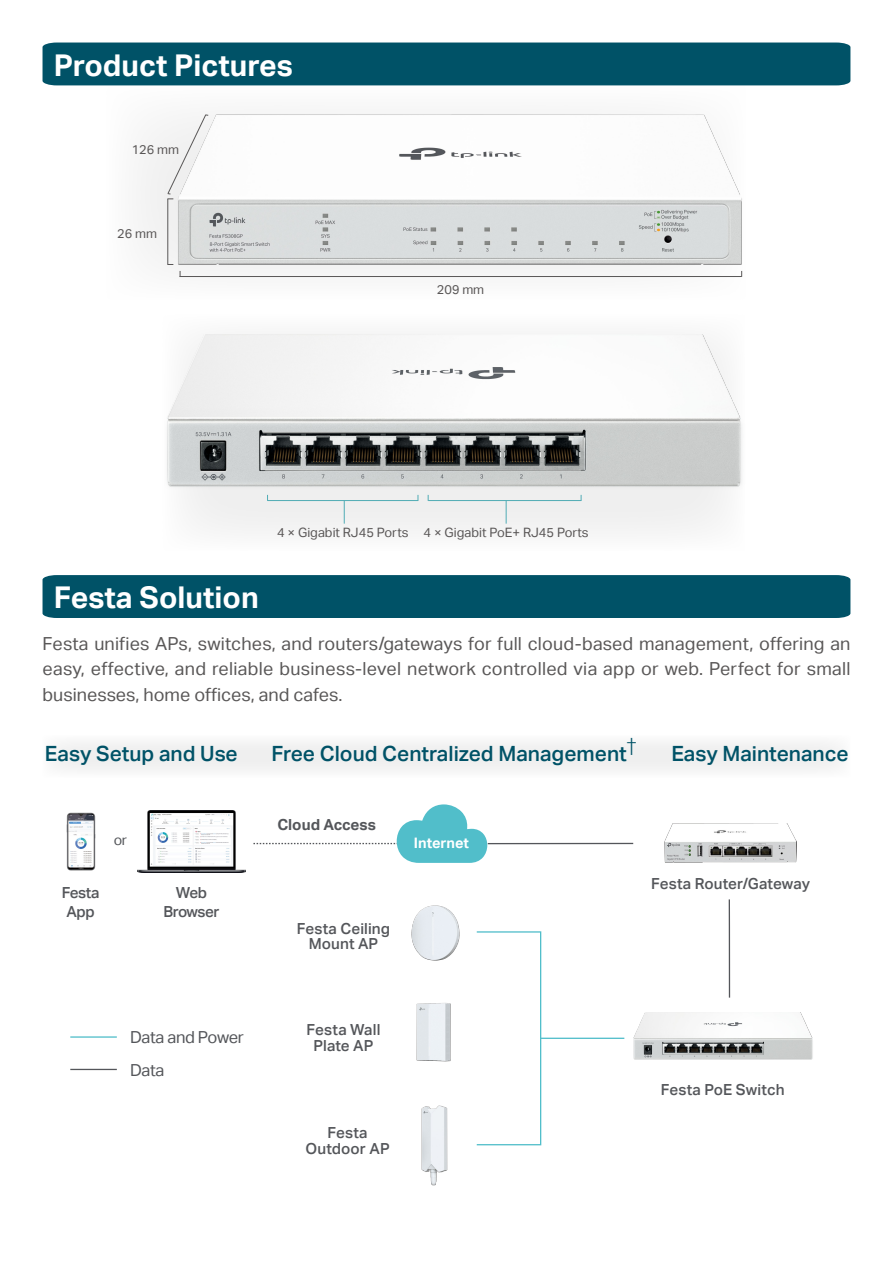
<style>
.page{position:relative;width:893px;height:1263px;background:#fff}
.page>*{position:absolute;margin:0;border:0;box-sizing:border-box;transform-origin:0 0}
.t1{font:30px "TP Link Aktiv Bold";color:#fff}
.t2{font:21px "TP Link Aktiv Medium";color:#005267}
.t3{font:18px/25.5px "TP Link Aktiv Regular";color:#595757;text-align:justify}
.t4{font:16.65px "TP Link Aktiv Regular";letter-spacing:-.025em;color:#54565a}
.t5{font:15.3px/15.6px "TP Link Aktiv Medium";letter-spacing:.005em;color:#54565a;text-align:center}
.t6{font:15.3px "TP Link Aktiv Bold";color:#54565a}
.t7{font:15.3px/19.6px "TP Link Aktiv Medium";letter-spacing:-.035em;color:#54565a;text-align:center}
.t8{font:15.3px/19.6px "TP Link Aktiv Medium";letter-spacing:-.03em;color:#54565a;text-align:center}
.t9{font:14.4px "TP Link Aktiv Bold";color:#fff}
.t10{font:14.1px "TP Link Aktiv Regular";color:#54565a}
.t11{font:12.9px "TP Link Aktiv Regular";color:#595656}
.t12{font:12.75px "TP Link Aktiv Regular";color:#595656}
</style>
<div class="page">
<div style="left:54px;top:743px;width:786px;height:27px;background:#f0f0f0"></div>
<div style="left:43px;top:43px;width:807px;height:42px;background:#005267"></div>
<div style="left:43px;top:575px;width:807px;height:43px;background:#005267"></div>
<div style="left:106px;top:85px;width:640px;height:215px;background:#f9f9f9"></div>
<img style="left:177px;top:115px;width:566px;height:158px">
<hr style="left:180px;top:276px;width:562px;height:1px;background:#595757">
<hr style="left:167px;top:199px;width:1px;height:66px;background:#595757">
<svg style="left:167px;top:114px;width:42px;height:86px"></svg>
<div style="left:163px;top:315px;width:582px;height:236px;background:#f6f6f6"></div>
<img style="left:167px;top:334px;width:574px;height:161px">
<hr style="left:268px;top:500px;width:150px;height:1px;background:#50acb5">
<svg style="left:344px;top:501px;width:1px;height:23px"></svg>
<hr style="left:428px;top:500px;width:153px;height:1px;background:#50acb5">
<svg style="left:506px;top:501px;width:1px;height:23px"></svg>
<div style="left:476px;top:931px;width:65px;height:214px;border:1px solid #51beca"></div>
<hr style="left:541px;top:1038px;width:83px;height:1px;background:#51beca">
<svg style="left:728px;top:899px;width:3px;height:99px"></svg>
<hr style="left:70px;top:1069px;width:47px;height:1px;background:#54565a">
<hr style="left:70px;top:1036px;width:47px;height:2px;background:#51beca">
<img style="left:411px;top:905px;width:49px;height:56px">
<img style="left:421px;top:1105px;width:27px;height:81px">
<img style="left:416px;top:1003px;width:35px;height:59px">
<svg style="left:253px;top:804px;width:381px;height:59px"></svg>
<img style="left:633px;top:1012px;width:180px;height:48px">
<img style="left:66px;top:812px;width:30px;height:59px">
<img style="left:137px;top:811px;width:109px;height:61px">
<img style="left:665px;top:824px;width:131px;height:39px">
<h1 class="t1" style="left:54px;top:48px;width:241px">Product Pictures</h1>
<p class="t12" style="left:132px;top:142px;width:49px">126 mm</p>
<p class="t12" style="left:117px;top:226px;width:41px">26 mm</p>
<p class="t12" style="left:437px;top:282px;width:49px">209 mm</p>
<h1 class="t1" style="left:54px;top:580px;width:206px">Festa Solution</h1>
<p class="t11" style="left:277px;top:525px;width:313px">4 × Gigabit RJ45 Ports 4 × Gigabit PoE+ RJ45 Ports</p>
<p class="t3" style="left:43px;top:631px;width:809px">Festa unifies APs, switches, and routers/gateways for full cloud-based management, offering an easy, effective, and reliable business-level network controlled via app or web. Perfect for small businesses, home offices, and cafes.</p>
<p class="t2" style="left:45px;top:742px;width:194px">Easy Setup and Use</p>
<p class="t2" style="left:271px;top:741px;width:367px">Free Cloud Centralized Management<sup>†</sup></p>
<p class="t2" style="left:671px;top:742px;width:179px">Easy Maintenance</p>
<p class="t10" style="left:114px;top:831px;width:15px">or</p>
<p class="t8" style="left:62px;top:883px;width:39px">Festa<br>App</p>
<p class="t7" style="left:163px;top:883px;width:58px">Web<br>Browser</p>
<p class="t4" style="left:130px;top:1028px;width:115px">Data and Power</p>
<p class="t4" style="left:130px;top:1060px;width:36px">Data</p>
<p class="t6" style="left:277px;top:816px;width:100px">Cloud Access</p>
<p class="t9" style="left:414px;top:835px;width:57px">Internet</p>
<p class="t5" style="left:297px;top:921px;width:95px">Festa Ceiling<br>Mount AP</p>
<p class="t5" style="left:307px;top:1022px;width:75px">Festa Wall<br>Plate AP</p>
<p class="t5" style="left:306px;top:1125px;width:86px">Festa<br>Outdoor AP</p>
<p class="t5" style="left:651px;top:875px;width:160px">Festa Router/Gateway</p>
<p class="t5" style="left:661px;top:1082px;width:125px">Festa PoE Switch</p>
</div>
